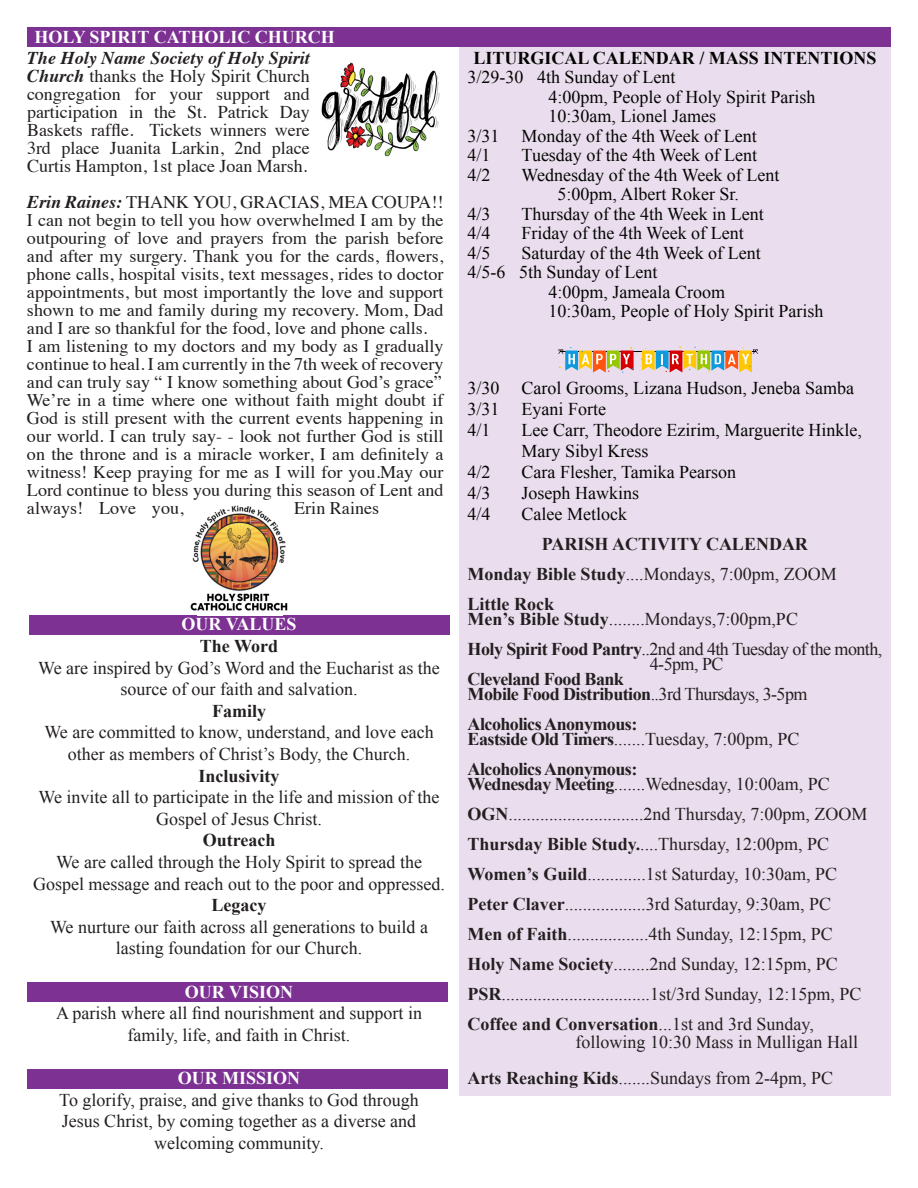
<style>
.page{position:relative;width:918px;height:1188px;background:#fff}
.page>*{position:absolute;margin:0;border:0;box-sizing:border-box;transform-origin:0 0}
.t1{font:18px/21.6px "Times New Roman";color:#231f20;text-align:center}
.t2{font:18px/21px "Times New Roman";color:#040503}
.t3{font:18px/18px "Times";color:#231f20;text-align:justify}
.t4{font:700 18px/15px "Times New Roman";letter-spacing:-.03em;color:#231f20}
.t5{font:700 18px/30px "Times New Roman";color:#231f20}
.t6{font:18px/30px "Times New Roman";letter-spacing:-.03em;color:#231f20}
.t7{font:700 18px "Times New Roman";color:#fff}
.t8{font:700 18px "Times New Roman";color:#040503}
.t9{font:17.7px/18px "Times";color:#231f20}
.s1{font-weight:700;font-style:italic}
.s2{font-weight:700;font-style:italic;font-size:18px}
.s3{font-weight:400}
.s4{font-weight:700}
</style>
<div class="page">
<div style="left:29px;top:616px;width:421px;height:19px;background:#7c3193"></div>
<div style="left:27px;top:982px;width:421px;height:19px;background:#7c3193"></div>
<div style="left:27px;top:1069px;width:421px;height:19px;background:#7c3193"></div>
<div style="left:27px;top:27px;width:864px;height:19px;background:#7c3193"></div>
<img style="left:190px;top:505px;width:98px;height:106px">
<div style="left:459px;top:46px;width:432px;height:1050px;background:#eadeee"></div>
<svg style="left:558px;top:346px;width:200px;height:29px"></svg>
<img style="left:321px;top:63px;width:119px;height:94px">
<p class="t7" style="left:34px;top:24px;width:302px">HOLY SPIRIT CATHOLIC CHURCH</p>
<p class="t3" style="left:27px;top:48px;width:284px"><span class="s1">The Holy Name Society of Holy Spirit Church</span> thanks the Holy Spirit Church congregation for your support and participation in the St. Patrick Day Baskets raffle. Tickets winners were 3rd place Juanita Larkin, 2nd place Curtis Hampton, 1st place Joan Marsh.</p>
<p class="t9" style="left:27px;top:192px;width:418px"><span class="s2">Erin Raines:</span> THANK YOU, GRACIAS, MEA COUPA!!<br>I can not begin to tell you how overwhelmed I am by the outpouring of love and prayers from the parish before and after my surgery. Thank you for the cards, flowers, phone calls, hospital visits, text messages, rides to doctor appointments, but most importantly the love and support shown to me and family during my recovery. Mom, Dad and I are so thankful for the food, love and phone calls.<br>I am listening to my doctors and my body as I gradually continue to heal. I am currently in the 7th week of recovery and can truly say “ I know something about God’s grace” We’re in a time where one without faith might doubt if God is still present with the current events happening in our world. I can truly say- - look not further God is still on the throne and is a miracle worker, I am definitely a witness! Keep praying for me as I will for you.May our Lord continue to bless you during this season of Lent and always! Love you,</p>
<p class="t9" style="left:294px;top:498px;width:86px">Erin Raines</p>
<p class="t7" style="left:182px;top:612px;width:116px">OUR VALUES</p>
<p class="t4" style="left:200px;top:638px;width:80px">The Word</p>
<p class="t1" style="left:38px;top:657px;width:403px">We are inspired by God’s Word and the Eucharist as the source of our faith and salvation.</p>
<p class="t4" style="left:212px;top:703px;width:55px">Family</p>
<p class="t1" style="left:44px;top:721px;width:391px">We are committed to know, understand, and love each other as members of Christ’s Body, the Church.</p>
<p class="t5" style="left:199px;top:760px;width:83px">Inclusivity</p>
<p class="t1" style="left:39px;top:786px;width:403px">We invite all to participate in the life and mission of the<br>Gospel of Jesus Christ.</p>
<p class="t5" style="left:203px;top:825px;width:74px">Outreach</p>
<p class="t1" style="left:33px;top:851px;width:413px">We are called through the Holy Spirit to spread the<br>Gospel message and reach out to the poor and oppressed.</p>
<p class="t4" style="left:212px;top:897px;width:56px">Legacy</p>
<p class="t1" style="left:50px;top:916px;width:379px">We nurture our faith across all generations to build a lasting foundation for our Church.</p>
<p class="t7" style="left:185px;top:979px;width:110px">OUR VISION</p>
<p class="t1" style="left:56px;top:1002px;width:367px">A parish where all find nourishment and support in family, life, and faith in Christ.</p>
<p class="t7" style="left:178px;top:1066px;width:124px">OUR MISSION</p>
<p class="t1" style="left:59px;top:1089px;width:361px">To glorify, praise, and give thanks to God through<br>Jesus Christ, by coming together as a diverse and welcoming community.</p>
<p class="t8" style="left:473px;top:45px;width:405px">LITURGICAL CALENDAR / MASS INTENTIONS</p>
<p class="t2" style="left:468px;top:66px;width:209px">3/29-30 4th Sunday of Lent</p>
<p class="t2" style="left:549px;top:86px;width:269px">4:00pm, People of Holy Spirit Parish</p>
<p class="t2" style="left:549px;top:105px;width:169px">10:30am, Lionel James</p>
<p class="t2" style="left:468px;top:125px;width:291px">3/31 Monday of the 4th Week of Lent</p>
<p class="t2" style="left:468px;top:144px;width:25px">4/1</p>
<p class="t2" style="left:522px;top:144px;width:237px">Tuesday of the 4th Week of Lent</p>
<p class="t2" style="left:468px;top:164px;width:25px">4/2</p>
<p class="t2" style="left:522px;top:165px;width:259px;line-height:19.5px;text-align:center">Wednesday of the 4th Week of Lent<br>5:00pm, Albert Roker Sr.</p>
<p class="t2" style="left:468px;top:203px;width:25px">4/3</p>
<p class="t2" style="left:522px;top:203px;width:244px">Thursday of the 4th Week in Lent</p>
<p class="t2" style="left:468px;top:222px;width:25px">4/4</p>
<p class="t2" style="left:522px;top:222px;width:224px">Friday of the 4th Week of Lent</p>
<p class="t2" style="left:468px;top:242px;width:25px">4/5</p>
<p class="t2" style="left:522px;top:242px;width:241px">Saturday of the 4th Week of Lent</p>
<p class="t2" style="left:468px;top:261px;width:191px">4/5-6 5th Sunday of Lent</p>
<p class="t2" style="left:549px;top:281px;width:178px">4:00pm, Jameala Croom</p>
<p class="t2" style="left:549px;top:300px;width:277px">10:30am, People of Holy Spirit Parish</p>
<p class="t2" style="left:468px;top:377px;width:388px">3/30 Carol Grooms, Lizana Hudson, Jeneba Samba<br>3/31 Eyani Forte<br>4/1</p>
<p class="t2" style="left:522px;top:419px;width:342px">Lee Carr, Theodore Ezirim, Marguerite Hinkle,<br>Mary Sibyl Kress</p>
<p class="t2" style="left:468px;top:461px;width:25px">4/2</p>
<p class="t2" style="left:522px;top:461px;width:216px">Cara Flesher, Tamika Pearson</p>
<p class="t2" style="left:468px;top:482px;width:25px">4/3</p>
<p class="t2" style="left:522px;top:482px;width:119px">Joseph Hawkins</p>
<p class="t2" style="left:468px;top:503px;width:25px">4/4</p>
<p class="t2" style="left:522px;top:503px;width:107px">Calee Metlock</p>
<p class="t5" style="left:468px;top:529px;width:371px;text-indent:74px">PARISH ACTIVITY CALENDAR<br>Monday Bible Study<span class="s3">....Mondays, 7:00pm, ZOOM<br></span>Little Rock</p>
<p class="t6" style="left:468px;top:604px;width:416px"><span class="s4">Men’s Bible Study</span>........Mondays,7:00pm,PC<br><span class="s4">Holy Spirit Food Pantry</span>..2nd and 4th Tuesday of the month,</p>
<p class="t1" style="left:650px;top:653px;width:75px">4-5pm, PC</p>
<p class="t4" style="left:468px;top:671px;width:341px">Cleveland Food Bank<br>Mobile Food Distribution<span class="s3">..3rd Thursdays, 3-5pm</span></p>
<p class="t4" style="left:468px;top:716px;width:333px">Alcoholics Anonymous:<br>Eastside Old Timers<span class="s3">.......Tuesday, 7:00pm, PC</span></p>
<p class="t4" style="left:468px;top:761px;width:364px">Alcoholics Anonymous:<br>Wednesday Meeting<span class="s3">.......Wednesday, 10:00am, PC</span></p>
<p class="t1" style="left:468px;top:799px;width:401px;line-height:30px;text-align:left"><span class="s4">OGN</span>..............................2nd Thursday, 7:00pm, ZOOM <span class="s4">Thursday Bible Study.</span>....Thursday, 12:00pm, PC <span class="s4">Women’s Guild</span>.............1st Saturday, 10:30am, PC <span class="s4">Peter Claver</span>..................3rd Saturday, 9:30am, PC <span class="s4">Men of Faith</span>..................4th Sunday, 12:15pm, PC <span class="s4">Holy Name Society</span>........2nd Sunday, 12:15pm, PC <span class="s4">PSR</span>.................................1st/3rd Sunday, 12:15pm, PC <span class="s4">Coffee and Conversation</span>...1st and 3rd Sunday,</p>
<p class="t1" style="left:468px;top:1024px;width:392px;line-height:36px;text-align:left;text-indent:108px">following 10:30 Mass in Mulligan Hall<br><span class="s4">Arts Reaching Kids</span>.......Sundays from 2-4pm, PC</p>
</div>
